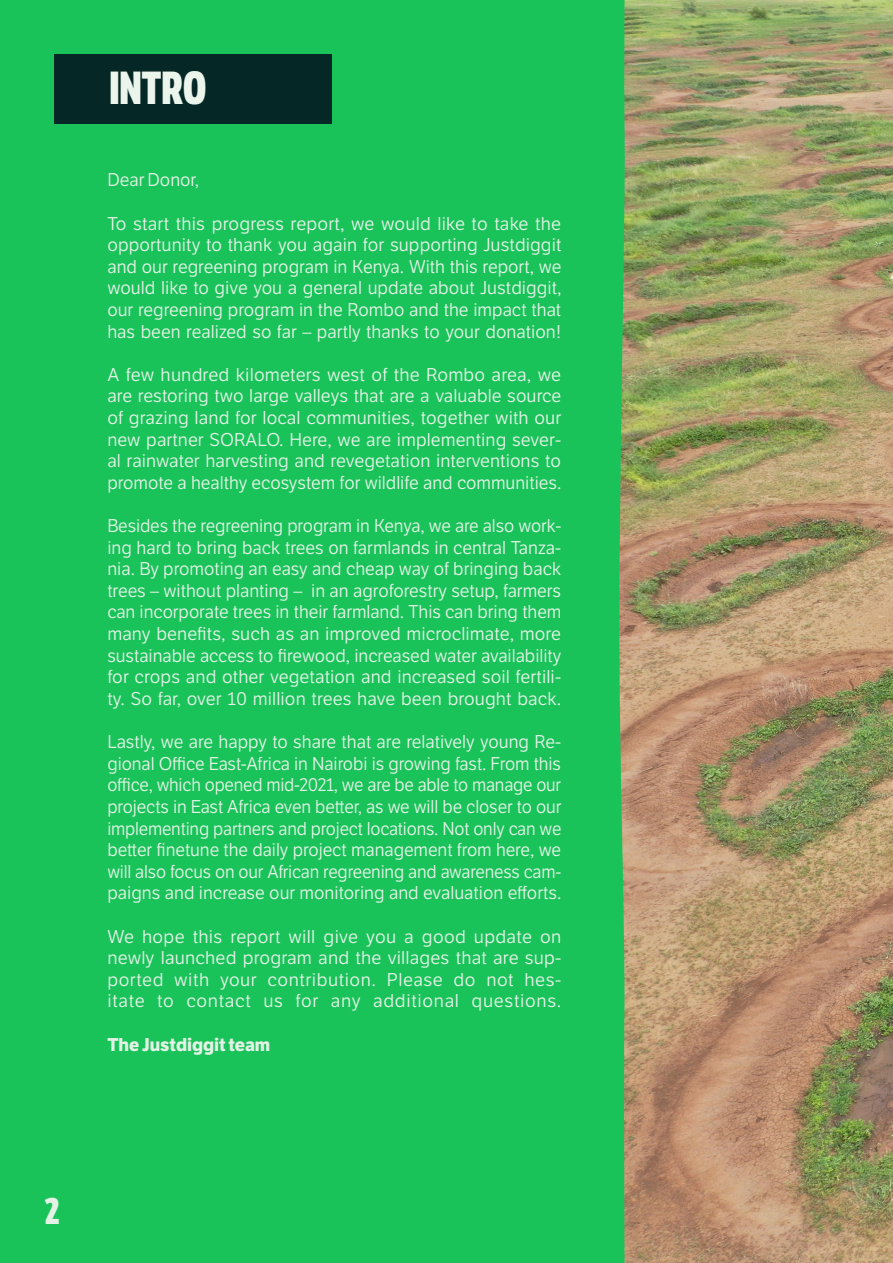
<style>
.page{position:relative;width:893px;height:1263px;background:#fff}
.page>*{position:absolute;margin:0;border:0;box-sizing:border-box;transform-origin:0 0}
.t1{font:800 45px "LFT Etica Compressed";color:#ebf5eb}
.t2{font:800 37.5px "LFT Etica Compressed";color:#e3f2e5}
.new_style{font:18px/21.6px "LFT Etica";color:#e3f2e5;text-align:justify}
.Paragraph_Style_1{font:700 18px "LFT Etica";color:#e3f2e5}
.Paragraph_Style_1-2{font:18px "LFT Etica";color:#e3f2e5}
</style>
<div class="page">
<img style="left:625px;top:1px;width:268px;height:1261px">
<div style="left:0;top:0;width:625px;height:1263px;background:#19c35a"></div>
<div style="left:54px;top:54px;width:278px;height:69px;background:#052726"></div>
<p class="t1" style="left:109px;top:61px;width:98px">INTRO</p>
<p class="Paragraph_Style_1-2" style="left:107px;top:170px;width:93px">Dear Donor,</p>
<p class="new_style" style="left:107px;top:213px;width:456px">To start this progress report, we would like to take the opportunity to thank you again for supporting Justdiggit and our regreening program in Kenya. With this report, we would like to give you a general update about Justdiggit, our regreening program in the Rombo and the impact that has been realized so far – partly thanks to your donation!</p>
<p class="new_style" style="left:107px;top:364px;width:456px">A few hundred kilometers west of the Rombo area, we are restoring two large valleys that are a valuable source of grazing land for local communities, together with our new partner SORALO. Here, we are implementing sever&shy;al rainwater harvesting and revegetation interventions to promote a healthy ecosystem for wildlife and communities.</p>
<p class="new_style" style="left:107px;top:515px;width:456px">Besides the regreening program in Kenya, we are also work&shy;ing hard to bring back trees on farmlands in central Tanza&shy;nia. By promoting an easy and cheap way of bringing back trees – without planting – in an agroforestry setup, farmers can incorporate trees in their farmland. This can bring them many benefits, such as an improved microclimate, more sustainable access to firewood, increased water availability for crops and other vegetation and increased soil fertili&shy;ty. So far, over 10 million trees have been brought back.</p>
<p class="new_style" style="left:107px;top:731px;width:455px">Lastly, we are happy to share that are relatively young Re&shy;gional Office East-Africa in Nairobi is growing fast. From this office, which opened mid-2021, we are be able to manage our projects in East Africa even better, as we will be closer to our implementing partners and project locations. Not only can we better finetune the daily project management from here, we will also focus on our African regreening and awareness cam&shy;paigns and increase our monitoring and evaluation efforts.</p>
<p class="new_style" style="left:107px;top:926px;width:456px">We hope this report will give you a good update on newly launched program and the villages that are sup&shy;ported with your contribution. Please do not hes&shy;itate to contact us for any additional questions.</p>
<p class="Paragraph_Style_1" style="left:107px;top:1033px;width:164px">The Justdiggit team</p>
<p class="t2" style="left:45px;top:1188px;width:17px">2</p>
</div>
